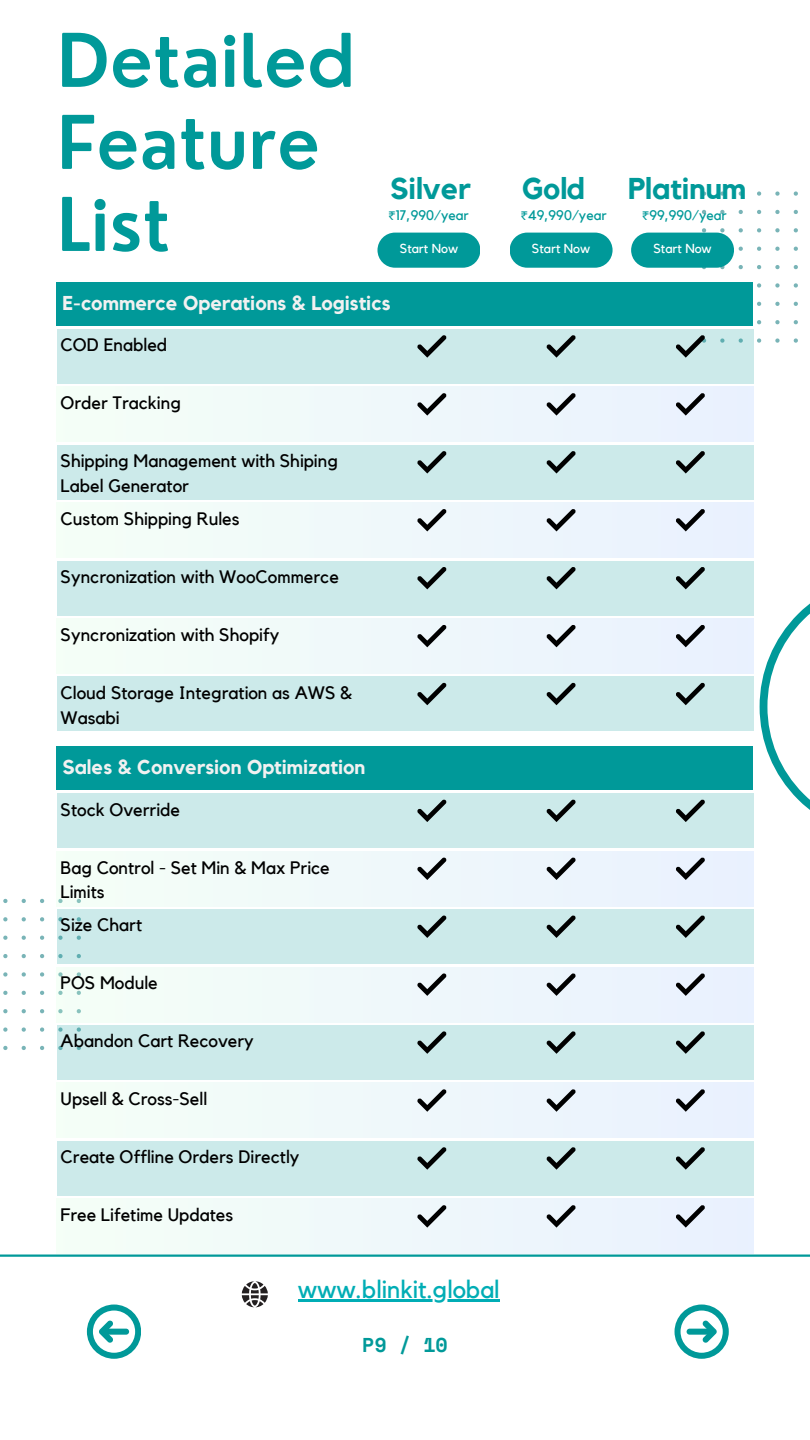
<style>
.page{position:relative;width:810px;height:1440px;background:#fff}
.page>*{position:absolute;margin:0;border:0;box-sizing:border-box;transform-origin:0 0}
.t1{font:600 72.1px/82px "Nourd";color:#099}
.t2{font:700 30px "Kollektif";color:#099}
.t3{font:25px "Kollektif";color:#00adb5}
.t4{font:700 20px "Kollektif";color:#f1f1f1}
.t5{font:700 20px "Space Mono";color:#099}
.t6{font:18px/24.8px "Kollektif";color:#000}
.t7{font:13.9px "Kollektif";color:#099}
.t8{font:13px "Kollektif";color:#fff}
.s1{font-family:"Noto Sans Gurmukhi"}
</style>
<div class="page">
<svg style="left:3px;top:1046px;width:4px;height:4px"></svg>
<svg style="left:3px;top:1027px;width:4px;height:5px"></svg>
<svg style="left:3px;top:1009px;width:4px;height:4px"></svg>
<svg style="left:3px;top:991px;width:4px;height:4px"></svg>
<svg style="left:3px;top:972px;width:4px;height:5px"></svg>
<svg style="left:3px;top:954px;width:4px;height:4px"></svg>
<svg style="left:3px;top:936px;width:4px;height:4px"></svg>
<svg style="left:3px;top:917px;width:4px;height:4px"></svg>
<svg style="left:3px;top:899px;width:4px;height:4px"></svg>
<svg style="left:22px;top:1046px;width:4px;height:4px"></svg>
<svg style="left:22px;top:1027px;width:4px;height:5px"></svg>
<svg style="left:22px;top:1009px;width:4px;height:4px"></svg>
<svg style="left:22px;top:991px;width:4px;height:4px"></svg>
<svg style="left:22px;top:972px;width:4px;height:5px"></svg>
<svg style="left:22px;top:954px;width:4px;height:4px"></svg>
<svg style="left:22px;top:936px;width:4px;height:4px"></svg>
<svg style="left:22px;top:917px;width:4px;height:4px"></svg>
<svg style="left:22px;top:899px;width:4px;height:4px"></svg>
<svg style="left:40px;top:1046px;width:4px;height:4px"></svg>
<svg style="left:40px;top:1027px;width:4px;height:5px"></svg>
<svg style="left:40px;top:1009px;width:4px;height:4px"></svg>
<svg style="left:40px;top:991px;width:4px;height:4px"></svg>
<svg style="left:40px;top:972px;width:4px;height:5px"></svg>
<svg style="left:40px;top:954px;width:4px;height:4px"></svg>
<svg style="left:40px;top:936px;width:4px;height:4px"></svg>
<svg style="left:40px;top:917px;width:4px;height:4px"></svg>
<svg style="left:40px;top:899px;width:4px;height:4px"></svg>
<svg style="left:702px;top:228px;width:4px;height:4px"></svg>
<svg style="left:702px;top:210px;width:4px;height:4px"></svg>
<svg style="left:702px;top:191px;width:4px;height:5px"></svg>
<svg style="left:720px;top:228px;width:5px;height:4px"></svg>
<svg style="left:720px;top:210px;width:5px;height:4px"></svg>
<svg style="left:720px;top:191px;width:5px;height:5px"></svg>
<svg style="left:739px;top:265px;width:4px;height:4px"></svg>
<svg style="left:739px;top:247px;width:4px;height:4px"></svg>
<svg style="left:739px;top:228px;width:4px;height:4px"></svg>
<svg style="left:739px;top:210px;width:4px;height:4px"></svg>
<svg style="left:739px;top:191px;width:4px;height:5px"></svg>
<svg style="left:757px;top:338px;width:4px;height:5px"></svg>
<svg style="left:757px;top:320px;width:4px;height:4px"></svg>
<svg style="left:757px;top:302px;width:4px;height:4px"></svg>
<svg style="left:757px;top:283px;width:4px;height:5px"></svg>
<svg style="left:757px;top:265px;width:4px;height:4px"></svg>
<svg style="left:757px;top:247px;width:4px;height:4px"></svg>
<svg style="left:757px;top:228px;width:4px;height:4px"></svg>
<svg style="left:757px;top:210px;width:4px;height:4px"></svg>
<svg style="left:757px;top:191px;width:4px;height:5px"></svg>
<svg style="left:775px;top:338px;width:5px;height:5px"></svg>
<svg style="left:775px;top:320px;width:5px;height:4px"></svg>
<svg style="left:775px;top:302px;width:5px;height:4px"></svg>
<svg style="left:775px;top:283px;width:5px;height:5px"></svg>
<svg style="left:775px;top:265px;width:5px;height:4px"></svg>
<svg style="left:775px;top:247px;width:5px;height:4px"></svg>
<svg style="left:775px;top:228px;width:5px;height:4px"></svg>
<svg style="left:775px;top:210px;width:5px;height:4px"></svg>
<svg style="left:775px;top:191px;width:5px;height:5px"></svg>
<svg style="left:794px;top:338px;width:4px;height:5px"></svg>
<svg style="left:794px;top:320px;width:4px;height:4px"></svg>
<svg style="left:794px;top:302px;width:4px;height:4px"></svg>
<svg style="left:794px;top:283px;width:4px;height:5px"></svg>
<svg style="left:794px;top:265px;width:4px;height:4px"></svg>
<svg style="left:794px;top:247px;width:4px;height:4px"></svg>
<svg style="left:794px;top:228px;width:4px;height:4px"></svg>
<svg style="left:794px;top:210px;width:4px;height:4px"></svg>
<svg style="left:794px;top:191px;width:4px;height:5px"></svg>
<hr style="left:0;top:1255px;width:810px;height:2px;background:#099">
<svg style="left:675px;top:1305px;width:54px;height:54px"></svg>
<svg style="left:87px;top:1305px;width:54px;height:54px"></svg>
<svg style="left:760px;top:603px;width:50px;height:207px"></svg>
<div style="left:57px;top:282px;width:696px;height:44px;background:#099"></div>
<div style="left:377px;top:233px;width:103px;height:35px;background:#099;border-radius:18px"></div>
<div style="left:57px;top:329px;width:696px;height:55px;background:#cceaea"></div>
<svg style="left:417px;top:335px;width:29px;height:22px"></svg>
<svg style="left:546px;top:335px;width:30px;height:22px"></svg>
<svg style="left:676px;top:335px;width:30px;height:22px"></svg>
<div style="left:510px;top:233px;width:103px;height:35px;background:#099;border-radius:18px"></div>
<div style="left:631px;top:233px;width:103px;height:35px;background:#099;border-radius:18px"></div>
<div style="left:57px;top:387px;width:696px;height:55px;background:#eff8fa"></div>
<svg style="left:417px;top:393px;width:29px;height:22px"></svg>
<svg style="left:546px;top:393px;width:30px;height:22px"></svg>
<svg style="left:676px;top:393px;width:29px;height:22px"></svg>
<div style="left:57px;top:445px;width:696px;height:55px;background:#cceaea"></div>
<svg style="left:417px;top:451px;width:29px;height:22px"></svg>
<svg style="left:546px;top:451px;width:30px;height:22px"></svg>
<svg style="left:676px;top:451px;width:29px;height:22px"></svg>
<div style="left:57px;top:503px;width:696px;height:55px;background:#eff8fa"></div>
<svg style="left:417px;top:509px;width:29px;height:22px"></svg>
<svg style="left:546px;top:509px;width:30px;height:22px"></svg>
<svg style="left:676px;top:509px;width:29px;height:22px"></svg>
<div style="left:57px;top:561px;width:696px;height:55px;background:#cceaea"></div>
<svg style="left:417px;top:567px;width:29px;height:22px"></svg>
<svg style="left:546px;top:567px;width:30px;height:22px"></svg>
<svg style="left:676px;top:567px;width:29px;height:22px"></svg>
<div style="left:57px;top:619px;width:696px;height:54px;background:#eff8fa"></div>
<svg style="left:417px;top:625px;width:29px;height:22px"></svg>
<svg style="left:546px;top:625px;width:30px;height:22px"></svg>
<svg style="left:676px;top:625px;width:29px;height:22px"></svg>
<div style="left:57px;top:676px;width:696px;height:55px;background:#cceaea"></div>
<svg style="left:417px;top:683px;width:29px;height:22px"></svg>
<svg style="left:546px;top:683px;width:30px;height:22px"></svg>
<svg style="left:676px;top:683px;width:29px;height:22px"></svg>
<svg style="left:242px;top:1281px;width:26px;height:26px"></svg>
<hr style="left:298px;top:1299px;width:202px;height:3px;background:#00adb5">
<div style="left:57px;top:746px;width:696px;height:44px;background:#099"></div>
<div style="left:57px;top:793px;width:696px;height:55px;background:#cceaea"></div>
<svg style="left:417px;top:799px;width:29px;height:23px"></svg>
<svg style="left:546px;top:799px;width:30px;height:23px"></svg>
<svg style="left:676px;top:799px;width:29px;height:23px"></svg>
<div style="left:57px;top:851px;width:696px;height:55px;background:#eff8fa"></div>
<svg style="left:417px;top:857px;width:29px;height:23px"></svg>
<svg style="left:546px;top:857px;width:30px;height:23px"></svg>
<svg style="left:676px;top:857px;width:29px;height:23px"></svg>
<div style="left:57px;top:909px;width:696px;height:55px;background:#cceaea"></div>
<svg style="left:417px;top:915px;width:29px;height:23px"></svg>
<svg style="left:546px;top:915px;width:30px;height:23px"></svg>
<svg style="left:676px;top:915px;width:29px;height:23px"></svg>
<div style="left:57px;top:967px;width:696px;height:55px;background:#eff8fa"></div>
<svg style="left:417px;top:973px;width:29px;height:23px"></svg>
<svg style="left:546px;top:973px;width:30px;height:23px"></svg>
<svg style="left:676px;top:973px;width:29px;height:23px"></svg>
<div style="left:57px;top:1025px;width:696px;height:55px;background:#cceaea"></div>
<svg style="left:417px;top:1031px;width:29px;height:23px"></svg>
<svg style="left:546px;top:1031px;width:30px;height:23px"></svg>
<svg style="left:676px;top:1031px;width:29px;height:23px"></svg>
<div style="left:57px;top:1083px;width:696px;height:55px;background:#eff8fa"></div>
<svg style="left:417px;top:1089px;width:29px;height:23px"></svg>
<svg style="left:546px;top:1089px;width:30px;height:23px"></svg>
<svg style="left:676px;top:1089px;width:29px;height:23px"></svg>
<div style="left:57px;top:1141px;width:696px;height:55px;background:#cceaea"></div>
<svg style="left:417px;top:1147px;width:29px;height:22px"></svg>
<svg style="left:546px;top:1147px;width:30px;height:22px"></svg>
<svg style="left:676px;top:1147px;width:29px;height:22px"></svg>
<div style="left:57px;top:1199px;width:696px;height:55px;background:#eff8fa"></div>
<svg style="left:417px;top:1205px;width:29px;height:22px"></svg>
<svg style="left:546px;top:1205px;width:30px;height:22px"></svg>
<svg style="left:676px;top:1205px;width:29px;height:22px"></svg>
<h6 class="t1" style="left:57px;top:19px;width:300px">Detailed<br>Feature<br>List</h6>
<h2 class="t2" style="left:390px;top:175px;width:82px">Silver</h2>
<h2 class="t7" style="left:388px;top:209px;width:82px"><span class="s1">₹</span>17,990/year</h2>
<p class="t8" style="left:400px;top:242px;width:60px">Start Now</p>
<h2 class="t4" style="left:62px;top:293px;width:330px">E-commerce Operations &amp; Logistics</h2>
<p class="t6" style="left:61px;top:333px;width:108px">COD Enabled</p>
<p class="t6" style="left:61px;top:391px;width:122px">Order Tracking</p>
<p class="t6" style="left:61px;top:449px;width:279px">Shipping Management with Shiping<br>Label Generator</p>
<p class="t6" style="left:61px;top:507px;width:180px">Custom Shipping Rules</p>
<h6 class="t6" style="left:61px;top:565px;width:280px">Syncronization with WooCommerce</h6>
<p class="t6" style="left:61px;top:623px;width:220px">Syncronization with Shopify</p>
<p class="t6" style="left:61px;top:681px;width:293px">Cloud Storage Integration as AWS &amp;<br>Wasabi</p>
<p class="t4" style="left:62px;top:758px;width:304px">Sales &amp; Conversion Optimization</p>
<p class="t6" style="left:61px;top:798px;width:121px">Stock Override</p>
<p class="t6" style="left:61px;top:856px;width:271px">Bag Control - Set Min &amp; Max Price<br>Limits</p>
<h6 class="t6" style="left:61px;top:914px;width:83px">Size Chart</h6>
<p class="t6" style="left:61px;top:971px;width:99px">POS Module</p>
<p class="t6" style="left:61px;top:1029px;width:195px">Abandon Cart Recovery</p>
<p class="t6" style="left:61px;top:1087px;width:148px">Upsell &amp; Cross-Sell</p>
<h6 class="t6" style="left:61px;top:1145px;width:240px">Create Offline Orders Directly</h6>
<p class="t6" style="left:61px;top:1203px;width:174px">Free Lifetime Updates</p>
<p class="t3" style="left:298px;top:1278px;width:203px">www.blinkit.global</p>
<h1 class="t5" style="left:362px;top:1329px;width:87px">P9 / 10</h1>
<p class="t2" style="left:522px;top:175px;width:64px">Gold</p>
<p class="t7" style="left:520px;top:209px;width:88px"><span class="s1">₹</span>49,990/year</p>
<p class="t8" style="left:532px;top:242px;width:60px">Start Now</p>
<h6 class="t2" style="left:628px;top:175px;width:120px">Platinum</h6>
<h5 class="t7" style="left:642px;top:209px;width:87px"><span class="s1">₹</span>99,990/year</h5>
<p class="t8" style="left:653px;top:242px;width:60px">Start Now</p>
</div>
